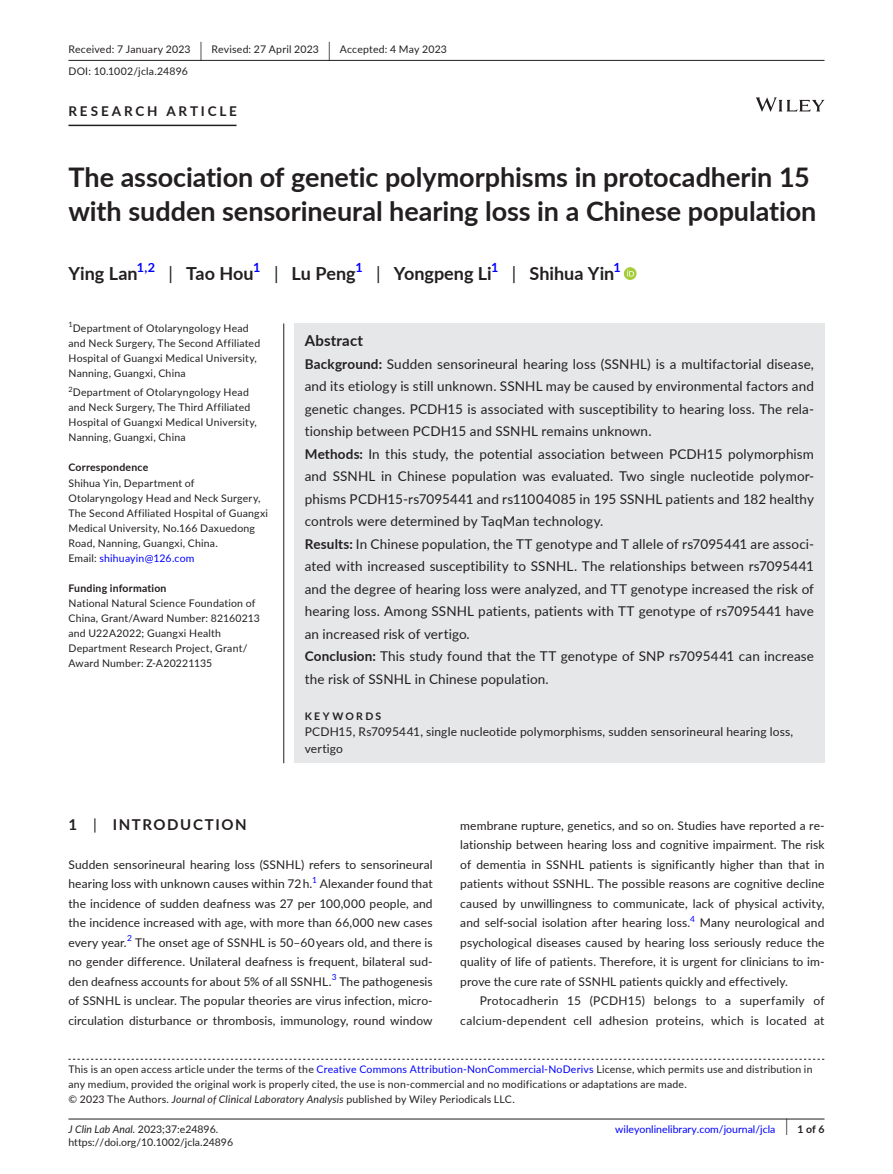
<style>
.page{position:relative;width:893px;height:1174px;background:#fff}
.page>*{position:absolute;margin:0;border:0;box-sizing:border-box;transform-origin:0 0}
.t1{font:700 27px/34.5px "Lato";color:#231f20}
.t2{font:700 18px "Lato";color:#231f20}
.t3{font:700 15px "Lato";letter-spacing:.1em;color:#231f20}
.t4{font:700 15px "Lato";letter-spacing:.015em;color:#231f20}
.t5{font:13.5px/22.5px "Lato";letter-spacing:.01em;color:#231f20}
.t6{font:700 13.5px "Lato";letter-spacing:.21em;color:#231f20}
.t7{font:700 12.6px "Lato";color:#00f}
.t8{font:12px/19.5px "Lato";letter-spacing:.01em;color:#231f20;text-align:justify}
.t9{font:10.5px/15px "Lato";letter-spacing:.02em;color:#231f20}
.t10{font:10.5px "Lato";color:#231f20}
.t11{font:700 10.5px "Lato";letter-spacing:.02em;color:#231f20}
.t12{font:10.5px "Lato";color:#00f}
.t13{font:700 10.5px "Lato";letter-spacing:.22em;color:#231f20}
.t14{font:8.4px "Lato";color:#00f}
.t15{font:7.35px "Lato";color:#231f20}
.s1{font-size:19.65px}
.s2{font-weight:400}
.s3{color:#00f}
.s4{font-weight:700}
.s5{font-style:italic}
.s6{font-weight:400;font-size:17.4px}
</style>
<div class="page">
<hr style="left:68px;top:1118px;width:756px;height:1px;background:#231f20">
<svg style="left:756px;top:97px;width:68px;height:15px"></svg>
<hr style="left:68px;top:60px;width:756px;height:1px;background:#231f20">
<hr style="left:68px;top:125px;width:169px;height:1px;background:#231f20">
<svg style="left:624px;top:267px;width:13px;height:13px"></svg>
<svg style="left:627px;top:269px;width:7px;height:7px"></svg>
<svg style="left:68px;top:1058px;width:756px;height:1px"></svg>
<div style="left:294px;top:323px;width:530px;height:440px;background:#e6e7e9"></div>
<hr style="left:283px;top:323px;width:1px;height:440px;background:#231f20">
<p class="t9" style="left:68px;top:38px;width:380px;line-height:21.8px">Received: 7 January 2023 <span class="s1">|</span> Revised: 27 April 2023 <span class="s1">|</span> Accepted: 4 May 2023<br>DOI: 10.1002/jcla.24896</p>
<p class="t6" style="left:68px;top:101px;width:170px">RESEARCH ARTICLE</p>
<h1 class="t1" style="left:68px;top:159px;width:749px">The association of genetic polymorphisms in protocadherin 15 with sudden sensorineural hearing loss in a Chinese population</h1>
<h2 class="t2" style="left:68px;top:260px;width:71px">Ying Lan</h2>
<p class="t7" style="left:137px;top:258px;width:20px">1,2</p>
<h2 class="t2" style="left:169px;top:260px;width:87px"><span class="s2">|</span> Tao Hou</h2>
<p class="t7" style="left:253px;top:258px;width:9px">1</p>
<h2 class="t2" style="left:274px;top:260px;width:83px"><span class="s2">|</span> Lu Peng</h2>
<p class="t7" style="left:355px;top:258px;width:9px">1</p>
<h2 class="t2" style="left:376px;top:260px;width:117px"><span class="s2">|</span> Yongpeng Li</h2>
<p class="t7" style="left:491px;top:258px;width:9px">1</p>
<h2 class="t2" style="left:512px;top:260px;width:104px"><span class="s2">|</span> Shihua Yin</h2>
<p class="t7" style="left:613px;top:258px;width:9px">1</p>
<p class="t15" style="left:68px;top:319px;width:6px">1</p>
<p class="t9" style="left:68px;top:320px;width:193px;text-indent:4px">Department of Otolaryngology Head and Neck Surgery, The Second Affiliated Hospital of Guangxi Medical University, Nanning, Guangxi, China</p>
<p class="t15" style="left:68px;top:384px;width:6px">2</p>
<p class="t9" style="left:68px;top:385px;width:190px;text-indent:4px">Department of Otolaryngology Head and Neck Surgery, The Third Affiliated Hospital of Guangxi Medical University, Nanning, Guangxi, China</p>
<p class="t11" style="left:68px;top:460px;width:81px">Correspondence</p>
<p class="t9" style="left:68px;top:475px;width:201px">Shihua Yin, Department of Otolaryngology Head and Neck Surgery, The Second Affiliated Hospital of Guangxi Medical University, No.166 Daxuedong Road, Nanning, Guangxi, China.<br>Email: <span class="s3">shihuayin@126.com</span></p>
<p class="t11" style="left:68px;top:580px;width:100px">Funding information</p>
<p class="t9" style="left:68px;top:595px;width:193px">National Natural Science Foundation of China, Grant/Award Number: 82160213 and U22A2022; Guangxi Health Department Research Project, Grant/ Award Number: Z-A20221135</p>
<p class="t4" style="left:305px;top:329px;width:60px">Abstract</p>
<p class="t5" style="left:305px;top:352px;width:511px"><span class="s4">Background:</span> Sudden sensorineural hearing loss (SSNHL) is a multifactorial disease, and its etiology is still unknown. SSNHL may be caused by environmental factors and genetic changes. PCDH15 is associated with susceptibility to hearing loss. The rela&shy;tionship between PCDH15 and SSNHL remains unknown.<br><span class="s4">Methods:</span> In this study, the potential association between PCDH15 polymorphism and SSNHL in Chinese population was evaluated. Two single nucleotide polymor&shy;phisms PCDH15-rs7095441 and rs11004085 in 195 SSNHL patients and 182 healthy controls were determined by TaqMan technology.<br><span class="s4">Results:</span> In Chinese population, the TT genotype and T allele of rs7095441 are associ&shy;ated with increased susceptibility to SSNHL. The relationships between rs7095441 and the degree of hearing loss were analyzed, and TT genotype increased the risk of hearing loss. Among SSNHL patients, patients with TT genotype of rs7095441 have an increased risk of vertigo.<br><span class="s4">Conclusion:</span> This study found that the TT genotype of SNP rs7095441 can increase the risk of SSNHL in Chinese population.</p>
<p class="t13" style="left:305px;top:708px;width:78px">KEYWORDS</p>
<p class="t8" style="left:305px;top:723px;width:490px;line-height:16.5px">PCDH15, Rs7095441, single nucleotide polymorphisms, sudden sensorineural hearing loss, vertigo</p>
<p class="t3" style="left:68px;top:813px;width:180px">1 <span class="s2">|</span> INTRODUCTION</p>
<p class="t8" style="left:68px;top:854px;width:366px">Sudden sensorineural hearing loss (SSNHL) refers to sensorineural hearing loss with unknown causes within 72 h.</p>
<p class="t14" style="left:312px;top:874px;width:6px">1</p>
<p class="t8" style="left:68px;top:873px;width:366px;text-indent:251px">Alexander found that the incidence of sudden deafness was 27 per 100,000 people, and the incidence increased with age, with more than 66,000 new cases every year.</p>
<p class="t14" style="left:127px;top:932px;width:6px">2</p>
<p class="t8" style="left:68px;top:932px;width:366px;text-indent:67px">The onset age of SSNHL is 50–60 years old, and there is no gender difference. Unilateral deafness is frequent, bilateral sud&shy;den deafness accounts for about 5% of all SSNHL.<sup>3</sup> The pathogenesis of SSNHL is unclear. The popular theories are virus infection, micro&shy;circulation disturbance or thrombosis, immunology, round window</p>
<p class="t8" style="left:460px;top:815px;width:366px">membrane rupture, genetics, and so on. Studies have reported a re&shy;lationship between hearing loss and cognitive impairment. The risk of dementia in SSNHL patients is significantly higher than that in patients without SSNHL. The possible reasons are cognitive decline caused by unwillingness to communicate, lack of physical activity, and self-social isolation after hearing loss.<sup>4</sup> Many neurological and psychological diseases caused by hearing loss seriously reduce the quality of life of patients. Therefore, it is urgent for clinicians to im&shy;prove the cure rate of SSNHL patients quickly and effectively.</p>
<p class="t8" style="left:460px;top:990px;width:366px;text-align:right">Protocadherin 15 (PCDH15) belongs to a superfamily of calcium-dependent cell adhesion proteins, which is located at</p>
<p class="t9" style="left:68px;top:1061px;width:746px">This is an open access article under the terms of the <span class="s3">Creative Commons Attribution-NonCommercial-NoDerivs</span> License, which permits use and distribution in any medium, provided the original work is properly cited, the use is non-commercial and no modifications or adaptations are made.<br>© 2023 The Authors. <span class="s5">Journal of Clinical Laboratory Analysis</span> published by Wiley Periodicals LLC.</p>
<p class="t10" style="left:68px;top:1121px;width:151px"><span class="s5">J Clin Lab Anal.</span> 2023;37:e24896.</p>
<p class="t11" style="left:786px;top:1121px;width:40px"><span class="s6">|</span> 1 of 6</p>
<p class="t10" style="left:68px;top:1135px;width:166px">https://doi.org/10.1002/jcla.24896</p>
<p class="t12" style="left:615px;top:1121px;width:162px">wileyonlinelibrary.com/journal/jcla</p>
</div>
